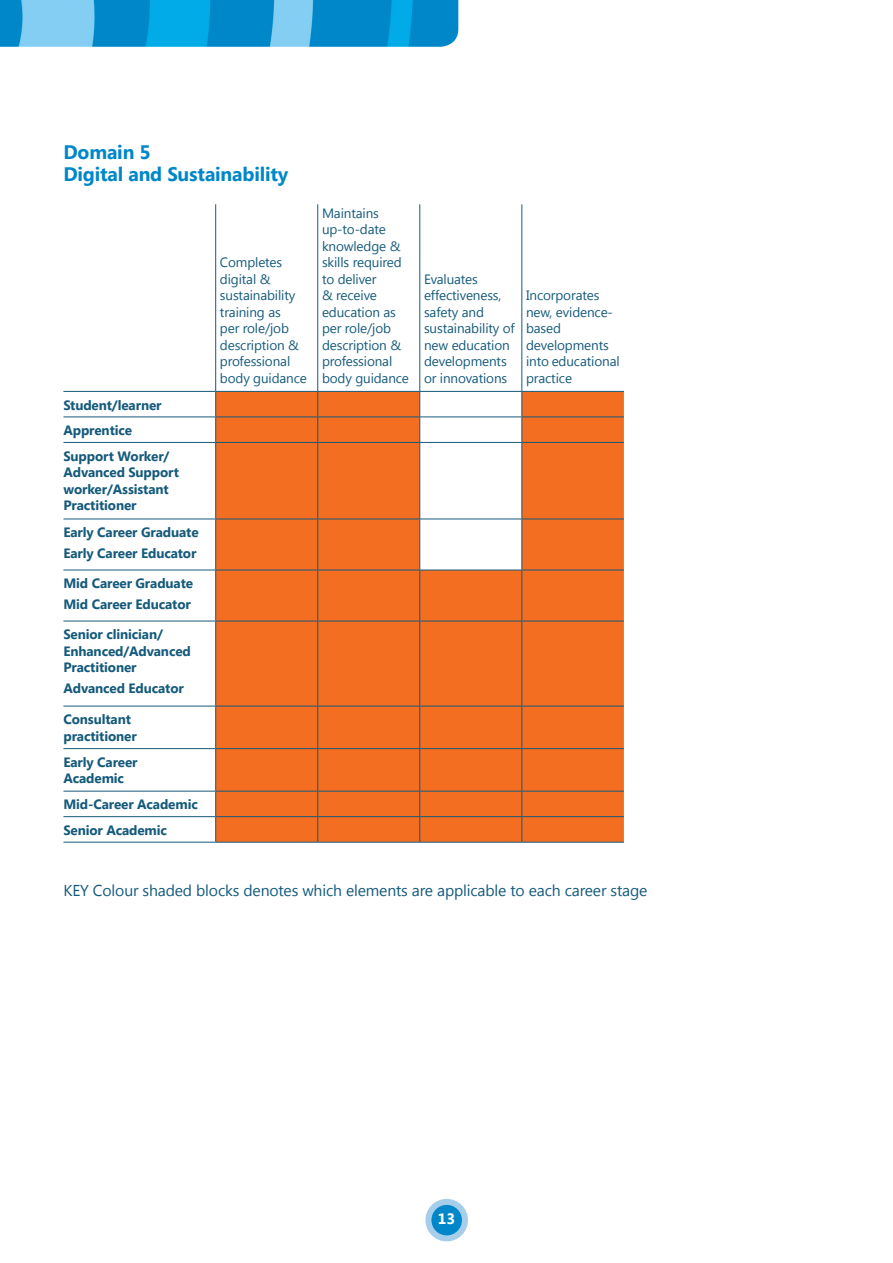
<style>
.page{position:relative;width:893px;height:1263px;background:#fff}
.page>*{position:absolute;margin:0;border:0;box-sizing:border-box;transform-origin:0 0}
.Subhead_1{font:700 19.5px/22.5px "Segoe UI";letter-spacing:-.01em;color:#0087c9}
.Subhead_1-2{font:15.75px "Segoe UI";letter-spacing:-.01em;color:#155a7b}
.t1{font:700 15px "Segoe UI";color:#fff}
.Subhead_1-3{font:13.5px/16.5px "Segoe UI";letter-spacing:-.01em;color:#155a7b}
.Body_text{font:700 13.5px/16.5px "Segoe UI";letter-spacing:-.01em;color:#155a7b}
</style>
<div class="page">
<svg style="left:428px;top:1202px;width:37px;height:36px"></svg>
<div style="left:425px;top:1199px;width:43px;height:42px;border:6px solid #a6cdea;border-radius:50%"></div>
<img style="left:0;top:0;width:458px;height:47px">
<svg style="left:216px;top:392px;width:408px;height:450px;background:#f17b37"></svg>
<hr style="left:215px;top:204px;width:1px;height:187px;background:#155a7b">
<hr style="left:317px;top:204px;width:1px;height:187px;background:#155a7b">
<hr style="left:419px;top:204px;width:1px;height:187px;background:#155a7b">
<hr style="left:521px;top:204px;width:1px;height:187px;background:#155a7b">
<svg style="left:215px;top:392px;width:1px;height:50px"></svg>
<svg style="left:317px;top:392px;width:1px;height:50px"></svg>
<svg style="left:419px;top:392px;width:1px;height:50px"></svg>
<svg style="left:521px;top:392px;width:1px;height:50px"></svg>
<hr style="left:215px;top:443px;width:1px;height:76px;background:#155a7b">
<hr style="left:317px;top:443px;width:1px;height:76px;background:#155a7b">
<hr style="left:419px;top:443px;width:1px;height:76px;background:#155a7b">
<hr style="left:521px;top:443px;width:1px;height:76px;background:#155a7b">
<hr style="left:215px;top:519px;width:1px;height:51px;background:#155a7b">
<hr style="left:317px;top:519px;width:1px;height:51px;background:#155a7b">
<hr style="left:419px;top:519px;width:1px;height:51px;background:#155a7b">
<hr style="left:521px;top:519px;width:1px;height:51px;background:#155a7b">
<hr style="left:215px;top:570px;width:1px;height:51px;background:#155a7b">
<hr style="left:317px;top:570px;width:1px;height:51px;background:#155a7b">
<hr style="left:419px;top:570px;width:1px;height:51px;background:#155a7b">
<hr style="left:521px;top:570px;width:1px;height:51px;background:#155a7b">
<hr style="left:215px;top:621px;width:1px;height:85px;background:#155a7b">
<hr style="left:317px;top:621px;width:1px;height:85px;background:#155a7b">
<hr style="left:419px;top:621px;width:1px;height:85px;background:#155a7b">
<hr style="left:521px;top:621px;width:1px;height:85px;background:#155a7b">
<hr style="left:215px;top:706px;width:1px;height:42px;background:#155a7b">
<hr style="left:317px;top:706px;width:1px;height:42px;background:#155a7b">
<hr style="left:419px;top:706px;width:1px;height:42px;background:#155a7b">
<hr style="left:521px;top:706px;width:1px;height:42px;background:#155a7b">
<hr style="left:215px;top:749px;width:1px;height:42px;background:#155a7b">
<hr style="left:317px;top:749px;width:1px;height:42px;background:#155a7b">
<hr style="left:419px;top:749px;width:1px;height:42px;background:#155a7b">
<hr style="left:521px;top:749px;width:1px;height:42px;background:#155a7b">
<svg style="left:215px;top:792px;width:1px;height:50px"></svg>
<svg style="left:317px;top:792px;width:1px;height:50px"></svg>
<svg style="left:419px;top:792px;width:1px;height:50px"></svg>
<svg style="left:521px;top:792px;width:1px;height:50px"></svg>
<hr style="left:63px;top:391px;width:153px;height:1px;background:#155a7b">
<hr style="left:216px;top:391px;width:102px;height:1px;background:#155a7b">
<hr style="left:318px;top:391px;width:102px;height:1px;background:#155a7b">
<hr style="left:420px;top:391px;width:102px;height:1px;background:#155a7b">
<hr style="left:522px;top:391px;width:102px;height:1px;background:#155a7b">
<hr style="left:63px;top:416px;width:153px;height:1px;background:#155a7b">
<hr style="left:216px;top:416px;width:102px;height:1px;background:#155a7b">
<hr style="left:318px;top:416px;width:102px;height:1px;background:#155a7b">
<hr style="left:420px;top:416px;width:102px;height:1px;background:#155a7b">
<hr style="left:522px;top:416px;width:102px;height:1px;background:#155a7b">
<hr style="left:63px;top:442px;width:153px;height:1px;background:#155a7b">
<hr style="left:216px;top:442px;width:102px;height:1px;background:#155a7b">
<hr style="left:318px;top:442px;width:102px;height:1px;background:#155a7b">
<hr style="left:420px;top:442px;width:102px;height:1px;background:#155a7b">
<hr style="left:522px;top:442px;width:102px;height:1px;background:#155a7b">
<hr style="left:63px;top:519px;width:153px;height:1px;background:#155a7b">
<hr style="left:216px;top:519px;width:102px;height:1px;background:#155a7b">
<hr style="left:318px;top:519px;width:102px;height:1px;background:#155a7b">
<hr style="left:420px;top:519px;width:102px;height:1px;background:#155a7b">
<hr style="left:522px;top:519px;width:102px;height:1px;background:#155a7b">
<hr style="left:63px;top:570px;width:153px;height:1px;background:#155a7b">
<hr style="left:216px;top:570px;width:102px;height:1px;background:#155a7b">
<hr style="left:318px;top:570px;width:102px;height:1px;background:#155a7b">
<hr style="left:420px;top:570px;width:102px;height:1px;background:#155a7b">
<hr style="left:522px;top:570px;width:102px;height:1px;background:#155a7b">
<hr style="left:63px;top:621px;width:153px;height:1px;background:#155a7b">
<hr style="left:216px;top:621px;width:102px;height:1px;background:#155a7b">
<hr style="left:318px;top:621px;width:102px;height:1px;background:#155a7b">
<hr style="left:420px;top:621px;width:102px;height:1px;background:#155a7b">
<hr style="left:522px;top:621px;width:102px;height:1px;background:#155a7b">
<hr style="left:63px;top:706px;width:153px;height:1px;background:#155a7b">
<hr style="left:216px;top:706px;width:102px;height:1px;background:#155a7b">
<hr style="left:318px;top:706px;width:102px;height:1px;background:#155a7b">
<hr style="left:420px;top:706px;width:102px;height:1px;background:#155a7b">
<hr style="left:522px;top:706px;width:102px;height:1px;background:#155a7b">
<hr style="left:63px;top:748px;width:153px;height:1px;background:#155a7b">
<hr style="left:216px;top:748px;width:102px;height:1px;background:#155a7b">
<hr style="left:318px;top:748px;width:102px;height:1px;background:#155a7b">
<hr style="left:420px;top:748px;width:102px;height:1px;background:#155a7b">
<hr style="left:522px;top:748px;width:102px;height:1px;background:#155a7b">
<hr style="left:63px;top:791px;width:153px;height:1px;background:#155a7b">
<hr style="left:216px;top:791px;width:102px;height:1px;background:#155a7b">
<hr style="left:318px;top:791px;width:102px;height:1px;background:#155a7b">
<hr style="left:420px;top:791px;width:102px;height:1px;background:#155a7b">
<hr style="left:522px;top:791px;width:102px;height:1px;background:#155a7b">
<hr style="left:63px;top:816px;width:153px;height:1px;background:#155a7b">
<hr style="left:216px;top:816px;width:102px;height:1px;background:#155a7b">
<hr style="left:318px;top:816px;width:102px;height:1px;background:#155a7b">
<hr style="left:420px;top:816px;width:102px;height:1px;background:#155a7b">
<hr style="left:522px;top:816px;width:102px;height:1px;background:#155a7b">
<hr style="left:63px;top:842px;width:153px;height:1px;background:#155a7b">
<hr style="left:216px;top:842px;width:102px;height:1px;background:#155a7b">
<hr style="left:318px;top:842px;width:102px;height:1px;background:#155a7b">
<hr style="left:420px;top:842px;width:102px;height:1px;background:#155a7b">
<hr style="left:522px;top:842px;width:102px;height:1px;background:#155a7b">
<p class="Subhead_1" style="left:63px;top:140px;width:226px">Domain 5<br>Digital and Sustainability</p>
<p class="Body_text" style="left:63px;top:396px;width:100px">Student/learner</p>
<p class="Body_text" style="left:63px;top:422px;width:70px">Apprentice</p>
<p class="Body_text" style="left:63px;top:447px;width:117px">Support Worker/<br>Advanced Support worker/Assistant<br>Practitioner</p>
<p class="Body_text" style="left:63px;top:524px;width:137px">Early Career Graduate</p>
<p class="Body_text" style="left:63px;top:544px;width:134px">Early Career Educator</p>
<p class="Body_text" style="left:63px;top:575px;width:131px">Mid Career Graduate</p>
<p class="Body_text" style="left:63px;top:595px;width:129px">Mid Career Educator</p>
<p class="Body_text" style="left:63px;top:626px;width:129px">Senior clinician/<br>Enhanced/Advanced<br>Practitioner</p>
<p class="Body_text" style="left:63px;top:679px;width:122px">Advanced Educator</p>
<p class="Body_text" style="left:63px;top:711px;width:75px">Consultant practitioner</p>
<p class="Body_text" style="left:63px;top:753px;width:76px">Early Career<br>Academic</p>
<p class="Body_text" style="left:63px;top:796px;width:136px">Mid-Career Academic</p>
<p class="Body_text" style="left:63px;top:821px;width:105px">Senior Academic</p>
<p class="Subhead_1-3" style="left:220px;top:254px;width:89px">Completes digital &amp; sustainability training as<br>per role/job description &amp; professional body guidance</p>
<p class="Subhead_1-3" style="left:322px;top:204px;width:89px">Maintains up-to-date knowledge &amp; skills required to deliver<br>&amp; receive education as per role/job description &amp; professional body guidance</p>
<p class="Subhead_1-3" style="left:424px;top:270px;width:92px">Evaluates effectiveness, safety and sustainability of new education developments or innovations</p>
<p class="Subhead_1-3" style="left:526px;top:287px;width:95px">Incorporates new, evidence&shy;based developments into educational practice</p>
<p class="Subhead_1-2" style="left:63px;top:879px;width:585px">KEY Colour shaded blocks denotes which elements are applicable to each career stage</p>
<p class="t1" style="left:438px;top:1208px;width:19px">13</p>
</div>
